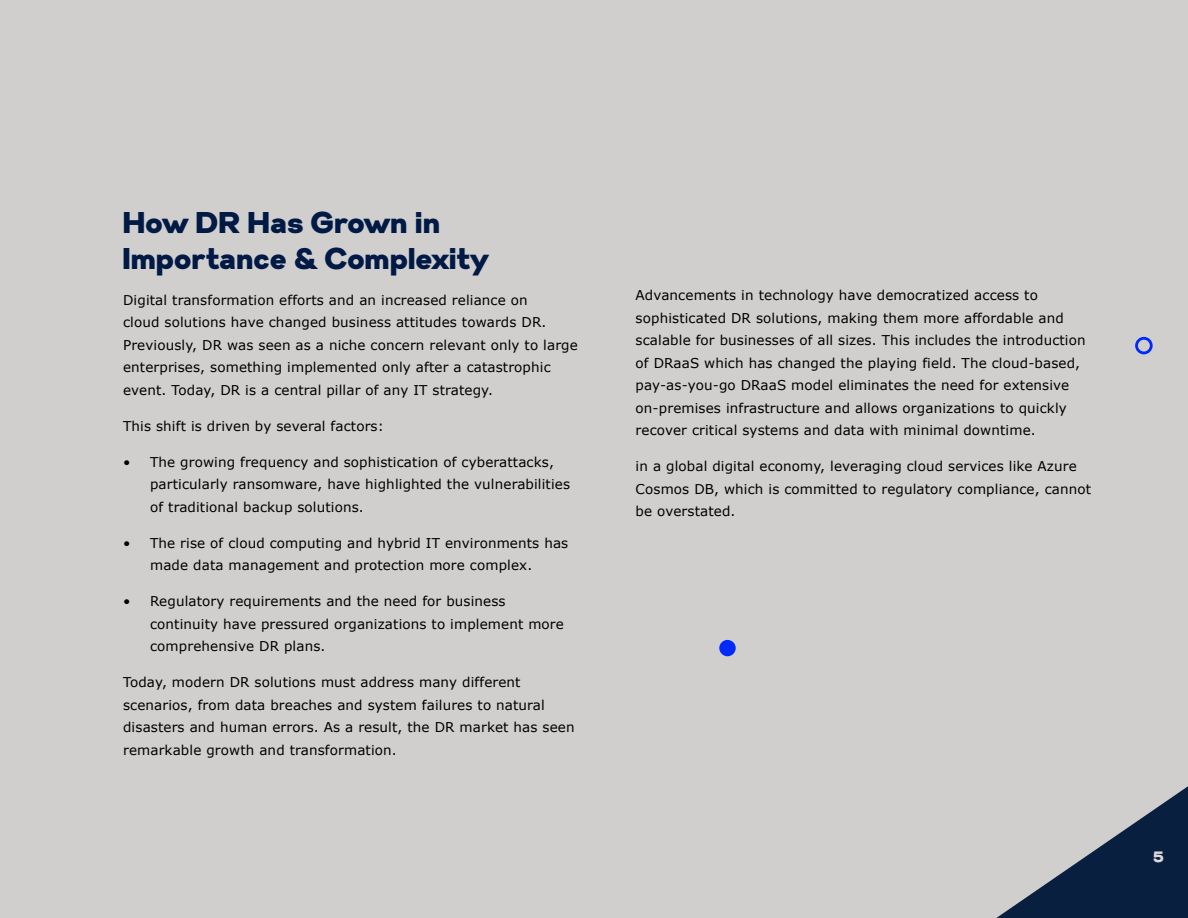
<style>
.page{position:relative;width:1188px;height:918px;background:#d0cfce}
.page>*{position:absolute;margin:0;border:0;box-sizing:border-box;transform-origin:0 0}
.t1{font:30px/36px "Gabriel Sans Black";letter-spacing:-.005em;color:#001a45}
.t2{font:15px "Gabriel Sans Black";color:#dcdcdb}
.copy_paragraph_emphasis{font:13.5px/22.5px "Verdana";letter-spacing:.01em;color:#000}
</style>
<div class="page">
<svg style="left:1135px;top:337px;width:18px;height:17px"></svg>
<div style="left:719px;top:640px;width:17px;height:16px;background:#0029fa;border-radius:50%"></div>
<svg style="left:996px;top:786px;width:192px;height:132px"></svg>
<p class="t1" style="left:123px;top:204px;width:368px">How DR Has Grown in<br>Importance &amp; Complexity</p>
<p class="copy_paragraph_emphasis" style="left:123px;top:289px;width:456px">Digital transformation efforts and an increased reliance on<br>cloud solutions have changed business attitudes towards DR.<br>Previously, DR was seen as a niche concern relevant only to large enterprises, something implemented only after a catastrophic event. Today, DR is a central pillar of any IT strategy.</p>
<p class="copy_paragraph_emphasis" style="left:123px;top:415px;width:262px">This shift is driven by several factors:</p>
<p class="copy_paragraph_emphasis" style="left:150px;top:451px;width:422px;text-indent:-27px">• The growing frequency and sophistication of cyberattacks, particularly ransomware, have highlighted the vulnerabilities of traditional backup solutions.</p>
<p class="copy_paragraph_emphasis" style="left:150px;top:532px;width:420px;text-indent:-27px">• The rise of cloud computing and hybrid IT environments has made data management and protection more complex.</p>
<p class="copy_paragraph_emphasis" style="left:150px;top:590px;width:415px;text-indent:-27px">• Regulatory requirements and the need for business continuity have pressured organizations to implement more comprehensive DR plans.</p>
<p class="copy_paragraph_emphasis" style="left:123px;top:671px;width:453px">Today, modern DR solutions must address many different scenarios, from data breaches and system failures to natural disasters and human errors. As a result, the DR market has seen remarkable growth and transformation.</p>
<p class="copy_paragraph_emphasis" style="left:636px;top:284px;width:452px">Advancements in technology have democratized access to sophisticated DR solutions, making them more affordable and scalable for businesses of all sizes. This includes the introduction of DRaaS which has changed the playing field. The cloud-based, pay-as-you-go DRaaS model eliminates the need for extensive on-premises infrastructure and allows organizations to quickly recover critical systems and data with minimal downtime.</p>
<p class="copy_paragraph_emphasis" style="left:636px;top:455px;width:457px">in a global digital economy, leveraging cloud services like Azure<br>Cosmos DB, which is committed to regulatory compliance, cannot be overstated.</p>
<p class="t2" style="left:1153px;top:848px;width:12px">5</p>
</div>
